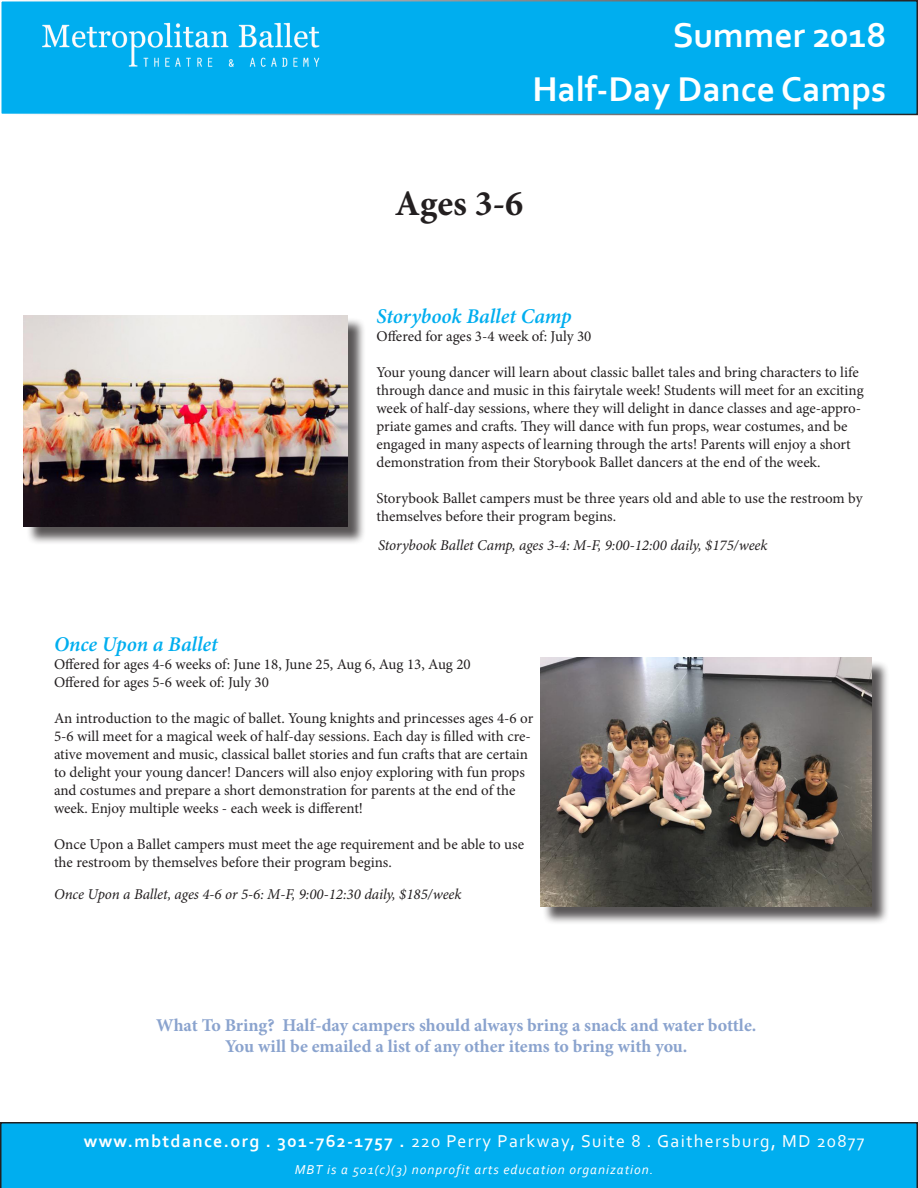
<style>
.page{position:relative;width:918px;height:1188px;background:#fff}
.page>*{position:absolute;margin:0;border:0;box-sizing:border-box;transform-origin:0 0}
.t1{font:700 36px "Corbel";color:#fff}
.t2{font:700 36px "Minion Pro";color:#231f20}
.t3{font:italic 600 21px "Minion Pro";letter-spacing:-.005em;color:#00aeef}
.t4{font:700 18px "Minion Pro";color:#8aa3ce}
.t5{font:18px "Corbel";letter-spacing:.075em;color:#fff}
.t6{font:15px/18px "Minion Pro";color:#231f20}
.t7{font:italic 15px "Minion Pro";letter-spacing:-.005em;color:#231f20}
.t8{font:italic 13.5px "Corbel";letter-spacing:.075em;color:#fff}
.s1{font-weight:700}
</style>
<div class="page">
<div style="left:1px;top:1px;width:916px;height:113px;background:#00aeef"></div>
<div style="left:26px;top:318px;width:341px;height:227px;background:#231f20;opacity:.75"></div>
<img style="left:24px;top:315px;width:324px;height:211px">
<div style="left:542px;top:660px;width:348px;height:265px;background:#231f20;opacity:.75"></div>
<img style="left:540px;top:658px;width:331px;height:248px">
<img style="left:1px;top:9px;width:319px;height:75px">
<div style="left:0;top:1122px;width:918px;height:66px;background:#00aeef"></div>
<p class="t1" style="left:673px;top:13px;width:215px">Summer 2018</p>
<p class="t1" style="left:532px;top:67px;width:356px">Half-Day Dance Camps</p>
<p class="t2" style="left:395px;top:178px;width:130px">Ages 3-6</p>
<p class="t3" style="left:376px;top:302px;width:197px">Storybook Ballet Camp</p>
<p class="t6" style="left:376px;top:327px;width:216px">Offered for ages 3-4 week of: July 30</p>
<p class="t6" style="left:376px;top:363px;width:489px">Your young dancer will learn about classic ballet tales and bring characters to life through dance and music in this fairytale week! Students will meet for an exciting week of half-day sessions, where they will delight in dance classes and age-appro&shy;priate games and crafts. They will dance with fun props, wear costumes, and be engaged in many aspects of learning through the arts! Parents will enjoy a short demonstration from their Storybook Ballet dancers at the end of the week.</p>
<p class="t6" style="left:376px;top:489px;width:488px">Storybook Ballet campers must be three years old and able to use the restroom by themselves before their program begins.</p>
<p class="t7" style="left:378px;top:535px;width:391px">Storybook Ballet Camp, ages 3-4: M-F, 9:00-12:00 daily, $175/week</p>
<p class="t3" style="left:54px;top:629px;width:165px">Once Upon a Ballet</p>
<p class="t6" style="left:54px;top:655px;width:418px">Offered for ages 4-6 weeks of: June 18, June 25, Aug 6, Aug 13, Aug 20</p>
<p class="t6" style="left:54px;top:673px;width:216px">Offered for ages 5-6 week of: July 30</p>
<p class="t6" style="left:54px;top:709px;width:481px">An introduction to the magic of ballet. Young knights and princesses ages 4-6 or 5-6 will meet for a magical week of half-day sessions. Each day is filled with cre&shy;ative movement and music, classical ballet stories and fun crafts that are certain to delight your young dancer! Dancers will also enjoy exploring with fun props and costumes and prepare a short demonstration for parents at the end of the week. Enjoy multiple weeks - each week is different!</p>
<p class="t6" style="left:54px;top:835px;width:472px">Once Upon a Ballet campers must meet the age requirement and be able to use the restroom by themselves before their program begins.</p>
<p class="t7" style="left:54px;top:884px;width:409px">Once Upon a Ballet, ages 4-6 or 5-6: M-F, 9:00-12:30 daily, $185/week</p>
<p class="t4" style="left:156px;top:1012px;width:602px">What To Bring? Half-day campers should always bring a snack and water bottle.</p>
<p class="t4" style="left:225px;top:1034px;width:464px">You will be emailed a list of any other items to bring with you.</p>
<p class="t5" style="left:84px;top:1130px;width:782px"><span class="s1">www.mbtdance.org . 301-762-1757 .</span> 220 Perry Parkway, Suite 8 . Gaithersburg, MD 20877</p>
<p class="t8" style="left:295px;top:1161px;width:360px">MBT is a 501(c)(3) nonprofit arts education organization.</p>
</div>
